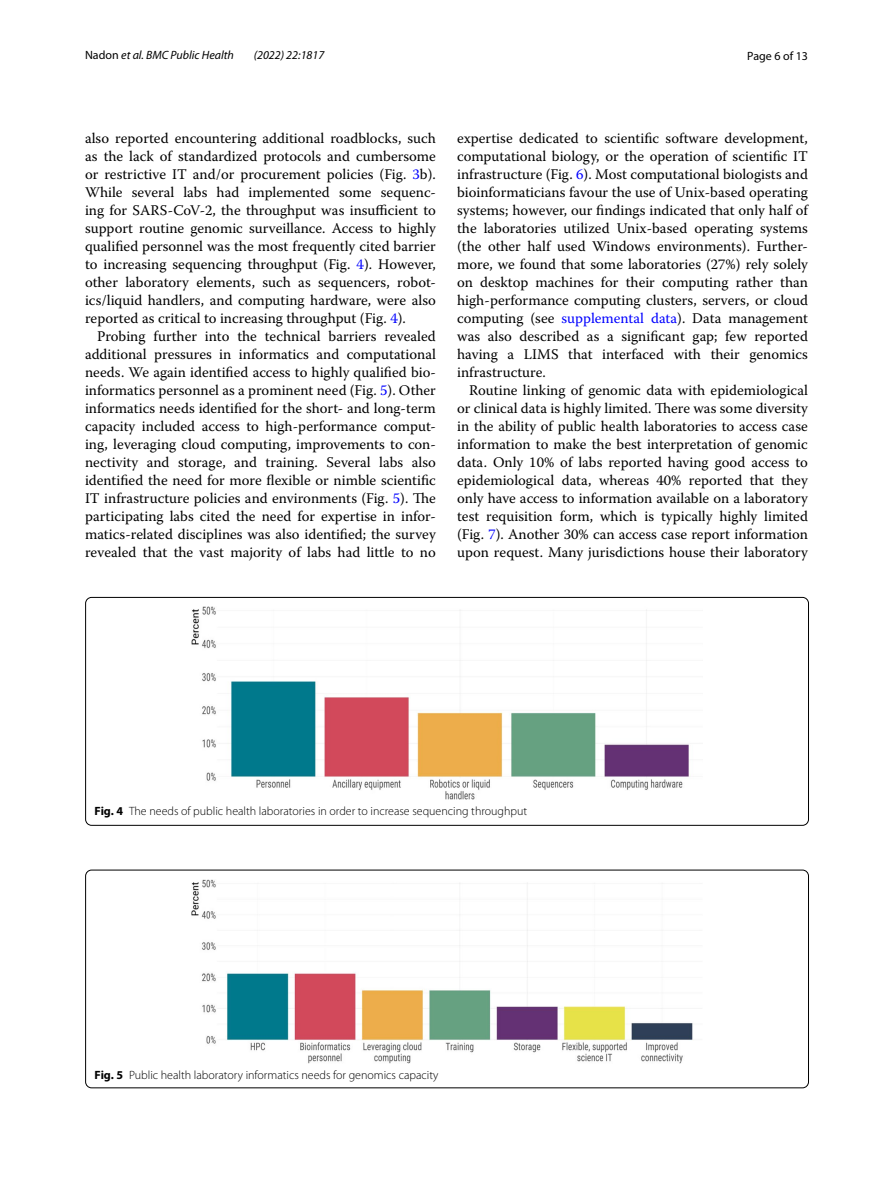
<style>
.page{position:relative;width:893px;height:1187px;background:#fff}
.page>*{position:absolute;margin:0;border:0;box-sizing:border-box;transform-origin:0 0}
.t1{font:14.7px/18px "Warnock Pro";color:#000;text-align:justify}
.t2{font:300 12px "Myriad Pro";color:#000}
.t3{font:italic 12px "Myriad Pro";color:#000}
.t4{font:12px "Myriad Pro";color:#000}
.s1{font-style:normal}
.s2{color:#00f}
.s3{font-weight:700}
</style>
<div class="page">
<img style="left:192px;top:606px;width:497px;height:193px">
<div style="left:85px;top:597px;width:724px;height:228px;border:1px solid #000;border-radius:6px"></div>
<img style="left:192px;top:879px;width:502px;height:184px">
<div style="left:85px;top:869px;width:724px;height:218px;border:1px solid #000;border-radius:6px"></div>
<p class="t3" style="left:85px;top:48px;width:150px"><span class="s1">Nadon</span> et al. BMC Public Health</p>
<p class="t3" style="left:254px;top:48px;width:72px">(2022) 22:1817</p>
<p class="t4" style="left:747px;top:48px;width:62px">Page 6 of 13</p>
<p class="t1" style="left:85px;top:128px;width:352px">also reported encountering additional roadblocks, such as the lack of standardized protocols and cumbersome or restrictive IT and/or procurement policies (Fig. <span class="s2">3</span>b).<br>While several labs had implemented some sequenc&shy;ing for SARS-CoV-2, the throughput was insufficient to support routine genomic surveillance. Access to highly qualified personnel was the most frequently cited barrier to increasing sequencing throughput (Fig. <span class="s2">4</span>). However, other laboratory elements, such as sequencers, robot&shy;ics/liquid handlers, and computing hardware, were also reported as critical to increasing throughput (Fig. <span class="s2">4</span>).</p>
<p class="t1" style="left:85px;top:326px;width:352px;text-indent:12px">Probing further into the technical barriers revealed additional pressures in informatics and computational needs. We again identified access to highly qualified bio&shy;informatics personnel as a prominent need (Fig. <span class="s2">5</span>). Other informatics needs identified for the short- and long-term capacity included access to high-performance comput&shy;ing, leveraging cloud computing, improvements to con&shy;nectivity and storage, and training. Several labs also identified the need for more flexible or nimble scientific IT infrastructure policies and environments (Fig. <span class="s2">5</span>). The participating labs cited the need for expertise in infor&shy;matics-related disciplines was also identified; the survey revealed that the vast majority of labs had little to no</p>
<p class="t1" style="left:457px;top:128px;width:352px">expertise dedicated to scientific software development, computational biology, or the operation of scientific IT infrastructure (Fig. <span class="s2">6</span>). Most computational biologists and bioinformaticians favour the use of Unix-based operating systems; however, our findings indicated that only half of the laboratories utilized Unix-based operating systems (the other half used Windows environments). Further&shy;more, we found that some laboratories (27%) rely solely on desktop machines for their computing rather than high-performance computing clusters, servers, or cloud computing (see <span class="s2">supplemental data</span>). Data management was also described as a significant gap; few reported having a LIMS that interfaced with their genomics infrastructure.</p>
<p class="t1" style="left:457px;top:380px;width:352px;text-indent:12px">Routine linking of genomic data with epidemiological or clinical data is highly limited. There was some diversity in the ability of public health laboratories to access case information to make the best interpretation of genomic data. Only 10% of labs reported having good access to epidemiological data, whereas 40% reported that they only have access to information available on a laboratory test requisition form, which is typically highly limited (Fig. <span class="s2">7</span>). Another 30% can access case report information upon request. Many jurisdictions house their laboratory</p>
<p class="t2" style="left:95px;top:804px;width:434px"><span class="s3">Fig. 4</span> The needs of public health laboratories in order to increase sequencing throughput</p>
<p class="t2" style="left:95px;top:1068px;width:345px"><span class="s3">Fig. 5</span> Public health laboratory informatics needs for genomics capacity</p>
</div>
